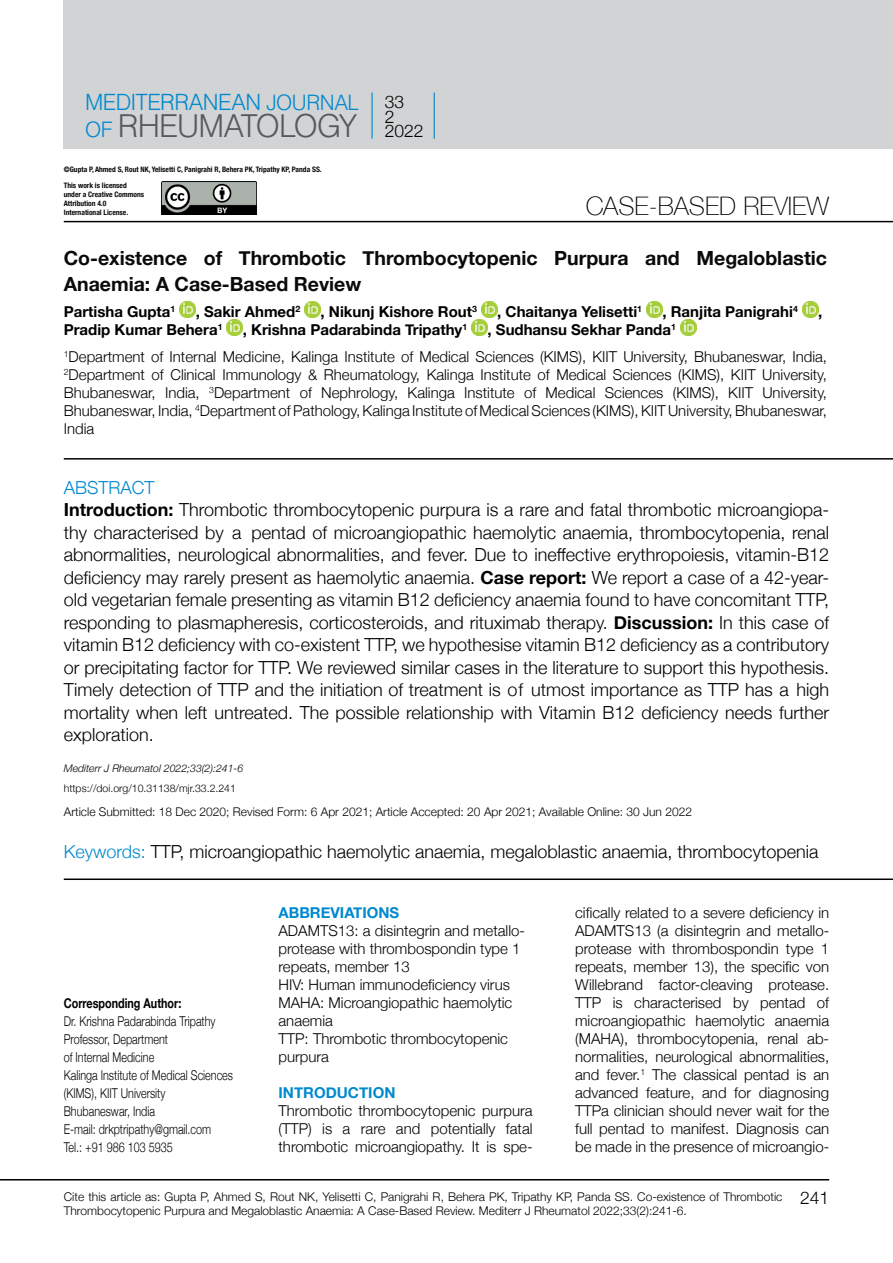
<style>
.page{position:relative;width:893px;height:1263px;background:#fff}
.page>*{position:absolute;margin:0;border:0;box-sizing:border-box;transform-origin:0 0}
.t1{font:31.2px "UB Helvetica Light";letter-spacing:-.025em;color:#58595b}
.t2{font:100 25.5px "Helvetica Neue";color:#000}
.t3{font:22.2px "UB Helvetica Light";letter-spacing:-.02em;color:#0089cf}
.t4{font:700 19.5px/25.5px "Helvetica Neue";color:#0b0a0b}
.t5{font:300 18px/22.5px "Helvetica Neue";color:#000}
.t6{font:300 17.4px/15px "Helvetica Neue";color:#000}
.t7{font:300 15px/18px "Helvetica Neue";color:#000;text-align:justify}
.t8{font:700 15px "Helvetica Neue";color:#000}
.t9{font:700 15px "Helvetica Neue";color:#0089cf}
.t10{font:300 13.5px/18px "Helvetica Neue";color:#000;scale:.8 1}
.t11{font:700 13.5px "Helvetica Neue";color:#000;scale:.8 1}
.t12{font:300 12px/13.5px "Helvetica Neue";color:#000}
.t13{font:300 10.5px "Helvetica Neue";color:#000}
.t14{font:italic 300 10.5px "Helvetica Neue";color:#000}
.t15{font:700 condensed 7.5px/9px "Helvetica Neue";color:#0b0a0b}
.s1{font-size:21px}
.s2{font-size:21px;color:#0089cf}
.s3{font-weight:700}
.s4{color:#0089cf}
</style>
<div class="page">
<div style="left:64px;top:0;width:829px;height:149px;background:#d1d3d4"></div>
<hr style="left:371px;top:92px;width:2px;height:47px;background:#0089cf">
<hr style="left:0;top:1179px;width:829px;height:1px;background:#000">
<hr style="left:64px;top:221px;width:829px;height:1px;background:#000">
<img style="left:162px;top:181px;width:94px;height:34px">
<hr style="left:434px;top:92px;width:1px;height:47px;background:#0081c9">
<hr style="left:64px;top:458px;width:829px;height:2px;background:#000">
<hr style="left:64px;top:878px;width:829px;height:2px;background:#000">
<img style="left:179px;top:301px;width:17px;height:16px">
<img style="left:304px;top:301px;width:17px;height:16px">
<img style="left:481px;top:301px;width:16px;height:16px">
<img style="left:646px;top:301px;width:16px;height:16px">
<img style="left:802px;top:301px;width:16px;height:16px">
<img style="left:227px;top:319px;width:16px;height:16px">
<img style="left:471px;top:319px;width:17px;height:16px">
<img style="left:680px;top:319px;width:16px;height:16px">
<h3 class="t3" style="left:85px;top:89px;width:275px">MEDITERRANEAN <span class="s1">JOURNAL</span></h3>
<h1 class="t1" style="left:85px;top:107px;width:273px"><span class="s2">OF</span> RHEUMATOLOGY</h1>
<p class="t15" style="left:64px;top:164px;width:259px">©Gupta P, Ahmed S, Rout NK, Yelisetti C, Panigrahi R, Behera PK, Tripathy KP, Panda SS.</p>
<p class="t15" style="left:64px;top:180px;width:82px">This work is licensed under a Creative Commons<br>Attribution 4.0<br>International License.</p>
<p class="t6" style="left:385px;top:93px;width:40px">33<br>2<br>2022</p>
<h2 class="t2" style="left:586px;top:186px;width:245px">CASE-BASED REVIEW</h2>
<h3 class="t4" style="left:64px;top:246px;width:765px">Co-existence of Thrombotic Thrombocytopenic Purpura and Megaloblastic<br>Anaemia: A Case-Based Review</h3>
<p class="t8" style="left:64px;top:300px;width:113px">Partisha Gupta<sup>1</sup></p>
<p class="t8" style="left:196px;top:300px;width:106px">, Sakir Ahmed<sup>2</sup></p>
<p class="t8" style="left:321px;top:300px;width:158px">, Nikunj Kishore Rout<sup>3</sup></p>
<p class="t8" style="left:497px;top:300px;width:146px">, Chaitanya Yelisetti<sup>1</sup></p>
<p class="t8" style="left:662px;top:300px;width:137px">, Ranjita Panigrahi<sup>4</sup></p>
<p class="t8" style="left:818px;top:300px;width:6px">,</p>
<p class="t8" style="left:64px;top:318px;width:160px">Pradip Kumar Behera<sup>1</sup></p>
<p class="t8" style="left:243px;top:318px;width:226px">, Krishna Padarabinda Tripathy<sup>1</sup></p>
<p class="t7" style="left:64px;top:316px;width:765px;line-height:26.5px;text-indent:424px"><span class="s3">, Sudhansu Sekhar Panda</span><sup>1<br></sup><sup>1</sup>Department of Internal Medicine, Kalinga Institute of Medical Sciences (KIMS), KIIT University, Bhubaneswar, India,</p>
<p class="t7" style="left:64px;top:364px;width:765px"><sup>2</sup>Department of Clinical Immunology &amp; Rheumatology, Kalinga Institute of Medical Sciences (KIMS), KIIT University, Bhubaneswar, India, <sup>3</sup>Department of Nephrology, Kalinga Institute of Medical Sciences (KIMS), KIIT University, Bhubaneswar, India, <sup>4</sup>Department of Pathology, Kalinga Institute of Medical Sciences (KIMS), KIIT University, Bhubaneswar, India</p>
<p class="t5" style="left:64px;top:475px;width:767px"><span class="s4">ABSTRACT<br></span><span class="s3">Introduction:</span> Thrombotic thrombocytopenic purpura is a rare and fatal thrombotic microangiopa&shy;thy characterised by a pentad of microangiopathic haemolytic anaemia, thrombocytopenia, renal abnormalities, neurological abnormalities, and fever. Due to ineffective erythropoiesis, vitamin-B12 deficiency may rarely present as haemolytic anaemia. <span class="s3">Case report:</span> We report a case of a 42-year&shy;old vegetarian female presenting as vitamin B12 deficiency anaemia found to have concomitant TTP, responding to plasmapheresis, corticosteroids, and rituximab therapy. <span class="s3">Discussion:</span> In this case of vitamin B12 deficiency with co-existent TTP, we hypothesise vitamin B12 deficiency as a contributory or precipitating factor for TTP. We reviewed similar cases in the literature to support this hypothesis.<br>Timely detection of TTP and the initiation of treatment is of utmost importance as TTP has a high mortality when left untreated. The possible relationship with Vitamin B12 deficiency needs further exploration.</p>
<p class="t14" style="left:64px;top:760px;width:181px">Mediterr J Rheumatol 2022;33(2):241-6</p>
<p class="t13" style="left:64px;top:779px;width:174px">https://doi.org/10.31138/mjr.33.2.241</p>
<p class="t12" style="left:64px;top:804px;width:630px">Article Submitted: 18 Dec 2020; Revised Form: 6 Apr 2021; Article Accepted: 20 Apr 2021; Available Online: 30 Jun 2022</p>
<p class="t5" style="left:64px;top:839px;width:756px"><span class="s4">Keywords:</span> TTP, microangiopathic haemolytic anaemia, megaloblastic anaemia, thrombocytopenia</p>
<p class="t11" style="left:64px;top:993px;width:149px">Corresponding Author:</p>
<p class="t10" style="left:64px;top:1011px;width:213px">Dr. Krishna Padarabinda Tripathy<br>Professor, Department<br>of Internal Medicine<br>Kalinga Institute of Medical Sciences (KIMS), KIIT University<br>Bhubaneswar, India<br>E-mail: drkptripathy@gmail.com<br>Tel.: +91 986 103 5935</p>
<p class="t9" style="left:279px;top:901px;width:122px">ABBREVIATIONS</p>
<p class="t7" style="left:279px;top:921px;width:248px;text-align:left">ADAMTS13: a disintegrin and metallo&shy;protease with thrombospondin type 1 repeats, member 13<br>HIV: Human immunodeficiency virus<br>MAHA: Microangiopathic haemolytic anaemia<br>TTP: Thrombotic thrombocytopenic purpura</p>
<p class="t9" style="left:279px;top:1081px;width:118px">INTRODUCTION</p>
<p class="t7" style="left:279px;top:1101px;width:256px">Thrombotic thrombocytopenic purpura (TTP) is a rare and potentially fatal thrombotic microangiopathy. It is spe-</p>
<p class="t7" style="left:575px;top:903px;width:256px">cifically related to a severe deficiency in ADAMTS13 (a disintegrin and metallo&shy;protease with thrombospondin type 1 repeats, member 13), the specific von Willebrand factor-cleaving protease.<br>TTP is characterised by pentad of microangiopathic haemolytic anaemia (MAHA), thrombocytopenia, renal ab&shy;normalities, neurological abnormalities, and fever.<sup>1</sup> The classical pentad is an advanced feature, and for diagnosing TTPa clinician should never wait for the full pentad to manifest. Diagnosis can be made in the presence of microangio-</p>
<p class="t12" style="left:64px;top:1189px;width:720px">Cite this article as: Gupta P, Ahmed S, Rout NK, Yelisetti C, Panigrahi R, Behera PK, Tripathy KP, Panda SS. Co-existence of Thrombotic<br>Thrombocytopenic Purpura and Megaloblastic Anaemia: A Case-Based Review. Mediterr J Rheumatol 2022;33(2):241-6.</p>
<p class="t6" style="left:800px;top:1189px;width:31px">241</p>
</div>
